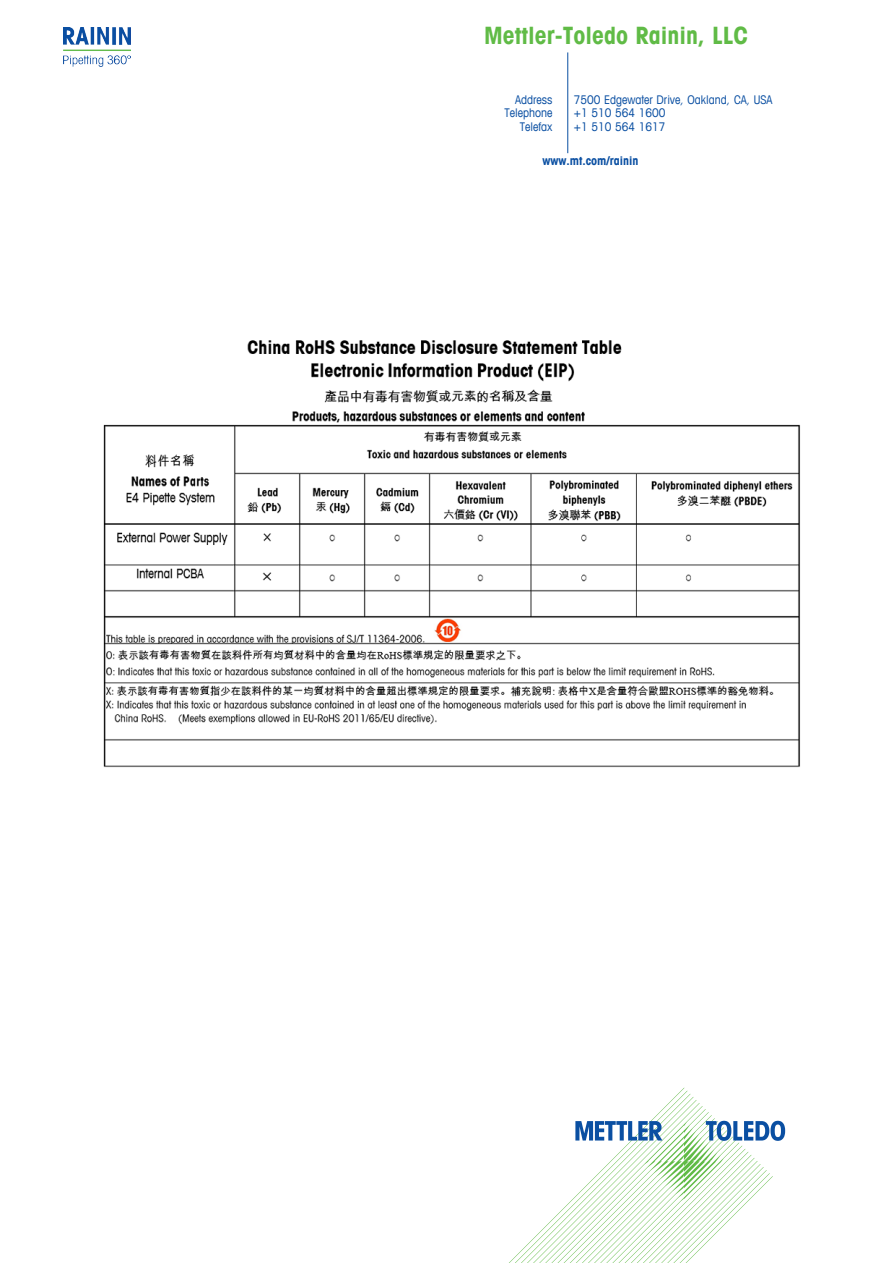
<style>
.page{position:relative;width:893px;height:1263px;background:#fff}
.page>*{position:absolute;margin:0;border:0;box-sizing:border-box;transform-origin:0 0}
.t1{font:700 condensed 24px "Avant Garde Com";color:#60bb46}
.t2{font:condensed 12px "Avant Garde Com";color:#0a4fa2}
.t3{font:700 condensed 12px "Avant Garde Com";color:#0a4fa2}
</style>
<div class="page">
<hr style="left:567px;top:52px;width:1px;height:101px;background:#0a4fa2">
<img style="left:64px;top:27px;width:66px;height:40px">
<svg style="left:509px;top:1088px;width:276px;height:175px"></svg>
<img style="left:103px;top:340px;width:697px;height:428px">
<p class="t1" style="left:484px;top:20px;width:266px">Mettler-Toledo Rainin, LLC</p>
<p class="t2" style="left:574px;top:92px;width:200px">7500 Edgewater Drive, Oakland, CA, USA</p>
<p class="t2" style="left:574px;top:105px;width:93px">+1 510 564 1600</p>
<p class="t2" style="left:574px;top:119px;width:93px">+1 510 564 1617</p>
<p class="t2" style="left:515px;top:92px;width:39px">Address</p>
<p class="t2" style="left:504px;top:105px;width:49px">Telephone</p>
<p class="t2" style="left:520px;top:119px;width:34px">Telefax</p>
<p class="t3" style="left:542px;top:153px;width:98px">www.mt.com/rainin</p>
</div>
